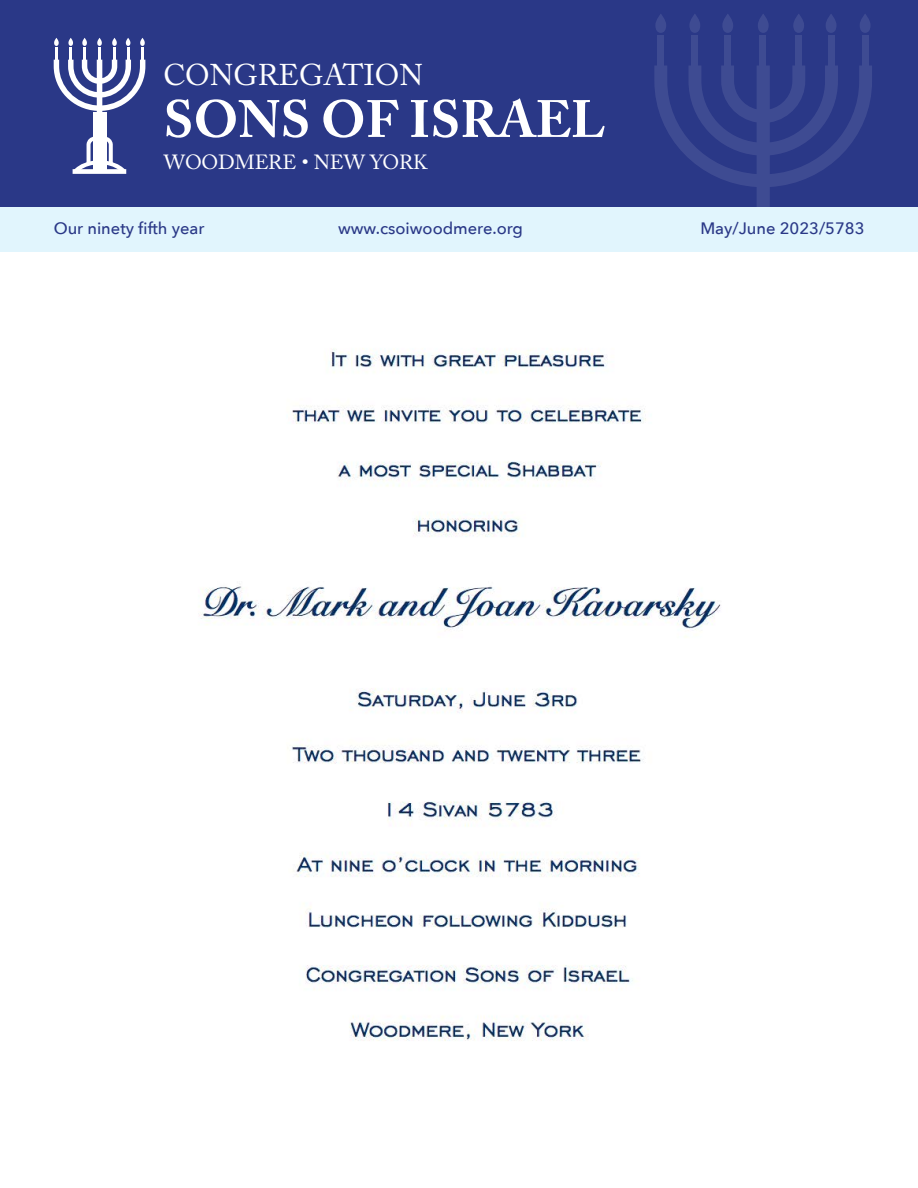
<style>
.page{position:relative;width:918px;height:1188px;background:#fff}
.page>*{position:absolute;margin:0;border:0;box-sizing:border-box;transform-origin:0 0}
.t1{font:700 51.9px "Adobe Caslon Pro";color:#fff}
.t2{font:29.85px "Adobe Caslon Pro";color:#fff}
.t3{font:20.4px "Adobe Caslon Pro";color:#fff}
.t4{font:500 16.5px "Avenir Next";color:#2a3887}
</style>
<div class="page">
<div style="left:0;top:0;width:918px;height:207px;background:#2a3887"></div>
<svg style="left:54px;top:38px;width:91px;height:81px"></svg>
<div style="left:93px;top:112px;width:13px;height:60px;background:#fff"></div>
<svg style="left:73px;top:137px;width:53px;height:37px"></svg>
<svg style="left:654px;top:66px;width:218px;height:141px"></svg>
<div style="left:658px;top:35px;width:6px;height:31px;background:#3e4b92"></div>
<div style="left:692px;top:35px;width:6px;height:31px;background:#3e4b92"></div>
<div style="left:725px;top:35px;width:6px;height:31px;background:#3e4b92"></div>
<div style="left:760px;top:35px;width:6px;height:31px;background:#3e4b92"></div>
<div style="left:796px;top:35px;width:6px;height:31px;background:#3e4b92"></div>
<div style="left:828px;top:35px;width:6px;height:31px;background:#3e4b92"></div>
<div style="left:862px;top:35px;width:6px;height:31px;background:#3e4b92"></div>
<svg style="left:655px;top:14px;width:11px;height:19px"></svg>
<svg style="left:689px;top:14px;width:11px;height:19px"></svg>
<svg style="left:722px;top:14px;width:11px;height:19px"></svg>
<svg style="left:758px;top:14px;width:11px;height:19px"></svg>
<svg style="left:793px;top:14px;width:11px;height:19px"></svg>
<svg style="left:826px;top:14px;width:10px;height:19px"></svg>
<svg style="left:860px;top:14px;width:10px;height:19px"></svg>
<div style="left:0;top:207px;width:918px;height:45px;background:#e1f5fd"></div>
<img style="left:199px;top:349px;width:522px;height:692px">
<h2 class="t2" style="left:164px;top:57px;width:261px">CONGREGATION</h2>
<h1 class="t1" style="left:164px;top:89px;width:443px">SONS OF ISRAEL</h1>
<p class="t3" style="left:164px;top:150px;width:265px">WOODMERE • NEW YORK</p>
<p class="t4" style="left:54px;top:214px;width:152px">Our ninety fifth year</p>
<p class="t4" style="left:338px;top:214px;width:186px">www.csoiwoodmere.org</p>
<p class="t4" style="left:700px;top:214px;width:166px">May/June 2023/5783</p>
</div>
